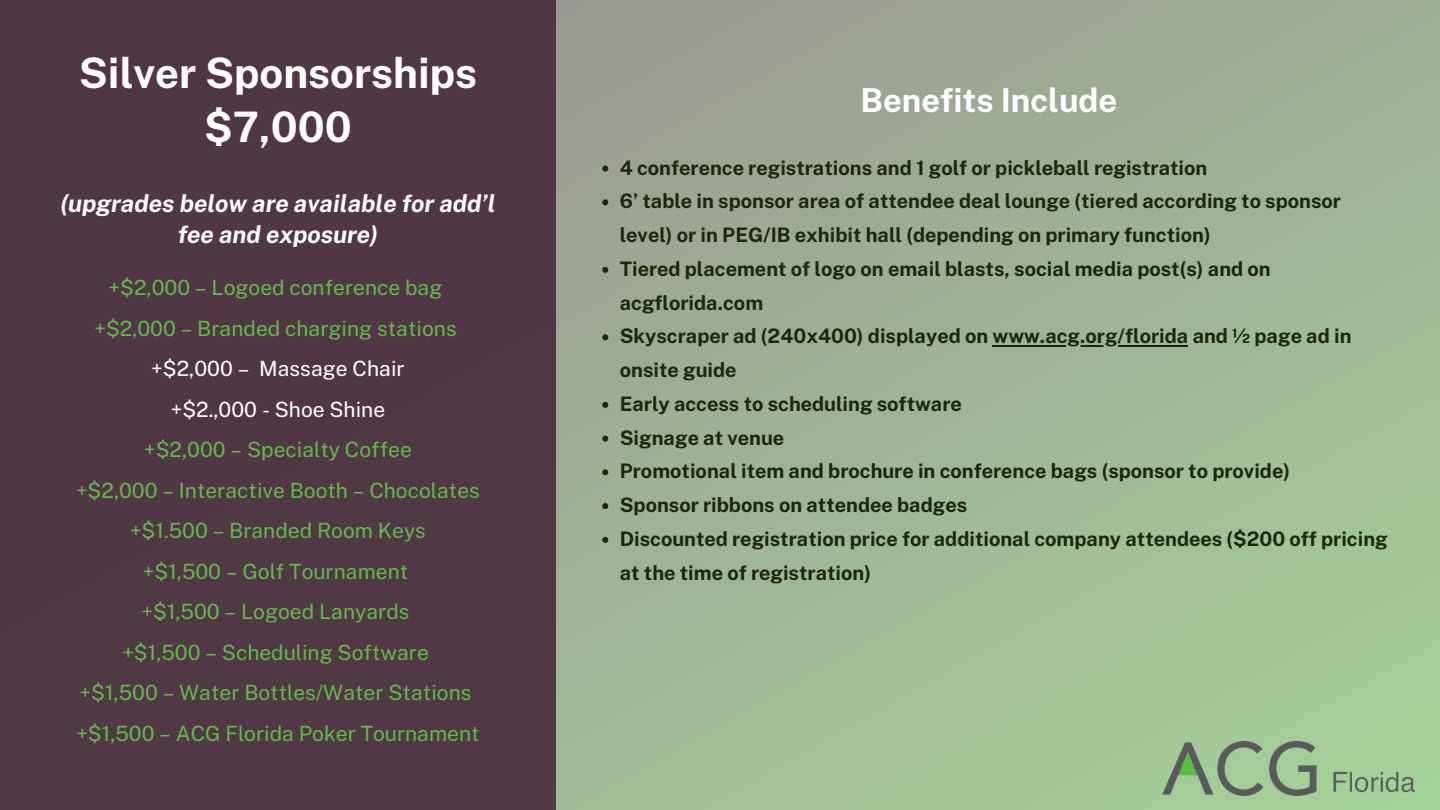
<style>
.page{position:relative;width:1440px;height:810px;background:#fff}
.page>*{position:absolute;margin:0;border:0;box-sizing:border-box;transform-origin:0 0}
.t1{font:700 42px/54px "Public Sans";color:#fff;text-align:center}
.t2{font:700 33px "Public Sans";color:#fff}
.t3{font:italic 700 24px/30.8px "Public Sans";color:#fff;text-align:center}
.t4{font:21px "Public Sans";color:#63ba4a}
.t5{font:21px "Public Sans";color:#fff}
.t6{font:700 20px/33.8px "Public Sans";color:#1c270c}
</style>
<div class="page">
<div style="left:0;top:0;width:1440px;height:810px;background:linear-gradient(to bottom,#9da494,#a3c796)"></div>
<div style="left:0;top:0;width:556px;height:810px;background:#4d3241"></div>
<svg style="left:602px;top:166px;width:6px;height:6px"></svg>
<svg style="left:602px;top:199px;width:6px;height:6px"></svg>
<svg style="left:602px;top:267px;width:6px;height:6px"></svg>
<svg style="left:602px;top:334px;width:6px;height:6px"></svg>
<hr style="left:993px;top:345px;width:195px;height:1px;background:#1c270c">
<svg style="left:602px;top:402px;width:6px;height:6px"></svg>
<svg style="left:602px;top:436px;width:6px;height:6px"></svg>
<svg style="left:602px;top:469px;width:6px;height:6px"></svg>
<svg style="left:602px;top:503px;width:6px;height:6px"></svg>
<svg style="left:602px;top:537px;width:6px;height:6px"></svg>
<img style="left:1163px;top:741px;width:252px;height:54px">
<p class="t1" style="left:79px;top:46px;width:400px">Silver Sponsorships $7,000</p>
<p class="t3" style="left:60px;top:188px;width:437px">(upgrades below are available for add’l fee and exposure)</p>
<p class="t4" style="left:109px;top:275px;width:335px">+$2,000 – Logoed conference bag</p>
<p class="t4" style="left:94px;top:316px;width:364px">+$2,000 – Branded charging stations</p>
<p class="t5" style="left:151px;top:356px;width:255px">+$2,000 – Massage Chair</p>
<p class="t5" style="left:171px;top:397px;width:216px">+$2.,000 - Shoe Shine</p>
<h2 class="t4" style="left:144px;top:437px;width:269px">+$2,000 – Specialty Coffee</h2>
<p class="t4" style="left:76px;top:478px;width:405px">+$2,000 – Interactive Booth – Chocolates</p>
<p class="t4" style="left:130px;top:518px;width:297px">+$1.500 – Branded Room Keys</p>
<p class="t4" style="left:143px;top:559px;width:267px">+$1,500 – Golf Tournament</p>
<p class="t4" style="left:142px;top:599px;width:270px">+$1,500 – Logoed Lanyards</p>
<p class="t4" style="left:122px;top:640px;width:308px">+$1,500 – Scheduling Software</p>
<p class="t4" style="left:80px;top:680px;width:393px">+$1,500 – Water Bottles/Water Stations</p>
<p class="t4" style="left:76px;top:721px;width:405px">+$1,500 – ACG Florida Poker Tournament</p>
<p class="t2" style="left:860px;top:81px;width:258px">Benefits Include</p>
<p class="t6" style="left:620px;top:150px;width:589px">4 conference registrations and 1 golf or pickleball registration</p>
<h1 class="t6" style="left:620px;top:184px;width:723px">6’ table in sponsor area of attendee deal lounge (tiered according to sponsor level) or in PEG/IB exhibit hall (depending on primary function)</h1>
<h3 class="t6" style="left:620px;top:252px;width:652px">Tiered placement of logo on email blasts, social media post(s) and on acgflorida.com</h3>
<p class="t6" style="left:620px;top:319px;width:733px">Skyscraper ad (240x400) displayed on www.acg.org/florida and ½ page ad in</p>
<p class="t6" style="left:620px;top:353px;width:344px">onsite guide<br>Early access to scheduling software</p>
<p class="t6" style="left:620px;top:420px;width:166px">Signage at venue</p>
<p class="t6" style="left:620px;top:454px;width:672px">Promotional item and brochure in conference bags (sponsor to provide)</p>
<p class="t6" style="left:620px;top:488px;width:349px">Sponsor ribbons on attendee badges</p>
<p class="t6" style="left:620px;top:522px;width:769px">Discounted registration price for additional company attendees ($200 off pricing at the time of registration)</p>
</div>
